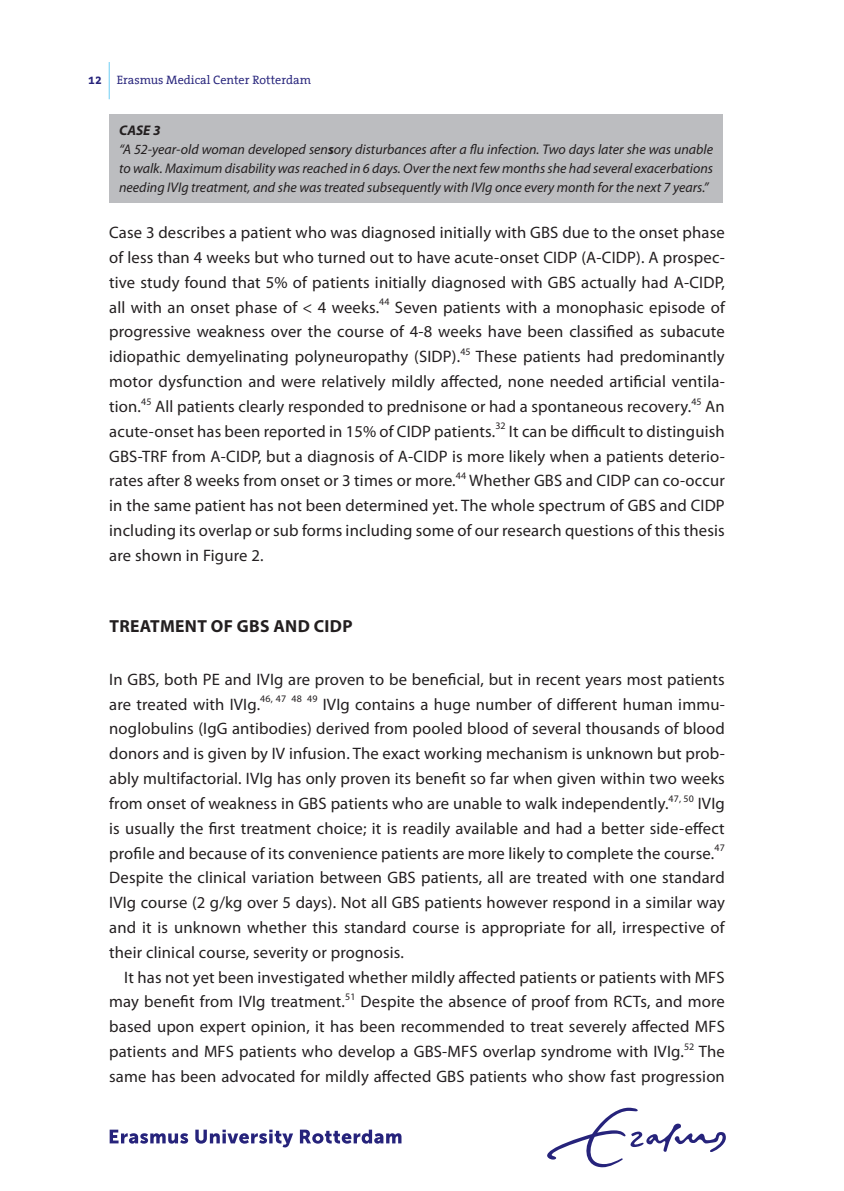
<style>
.page{position:relative;width:844px;height:1191px;background:#fff}
.page>*{position:absolute;margin:0;border:0;box-sizing:border-box;transform-origin:0 0}
.t1{font:700 17.5px "Myriad Pro";letter-spacing:.02em;color:#231f20}
.t2{font:16.62px/24.8px "Myriad Pro";letter-spacing:.01em;color:#231f20;text-align:justify}
.t3{font:italic 14px/19.2px "Myriad Pro";color:#231f20}
.t4{font:12.25px "The Serif Office";color:#26237b}
.s1{font-weight:700}
</style>
<div class="page">
<div style="left:109px;top:114px;width:614px;height:88px;background:#bcbdc0"></div>
<svg style="left:110px;top:1129px;width:78px;height:14px"></svg>
<svg style="left:195px;top:1129px;width:98px;height:18px"></svg>
<svg style="left:300px;top:1129px;width:101px;height:14px"></svg>
<svg style="left:547px;top:1107px;width:178px;height:60px"></svg>
<hr style="left:109px;top:62px;width:1px;height:37px;background:#6fcef4">
<p class="t4" style="left:88px;top:73px;width:224px"><span class="s1">12</span> Erasmus Medical Center Rotterdam</p>
<p class="t3" style="left:119px;top:120px;width:595px"><span class="s1">CASE 3<br></span>“A 52-year-old woman developed sen<span class="s1">s</span>ory disturbances after a flu infection. Two days later she was unable to walk. Maximum disability was reached in 6 days. Over the next few months she had several exacerbations needing IVIg treatment, and she was treated subsequently with IVIg once every month for the next 7 years.”</p>
<p class="t2" style="left:109px;top:220px;width:617px">Case 3 describes a patient who was diagnosed initially with GBS due to the onset phase of less than 4 weeks but who turned out to have acute-onset CIDP (A-CIDP). A prospec&shy;tive study found that 5% of patients initially diagnosed with GBS actually had A-CIDP, all with an onset phase of &lt; 4 weeks.<sup>44</sup> Seven patients with a monophasic episode of progressive weakness over the course of 4-8 weeks have been classified as subacute idiopathic demyelinating polyneuropathy (SIDP).<sup>45</sup> These patients had predominantly motor dysfunction and were relatively mildly affected, none needed artificial ventila&shy;tion.<sup>45</sup> All patients clearly responded to prednisone or had a spontaneous recovery.<sup>45</sup> An acute-onset has been reported in 15% of CIDP patients.<sup>32</sup> It can be difficult to distinguish GBS-TRF from A-CIDP, but a diagnosis of A-CIDP is more likely when a patients deterio&shy;rates after 8 weeks from onset or 3 times or more.<sup>44</sup> Whether GBS and CIDP can co-occur in the same patient has not been determined yet. The whole spectrum of GBS and CIDP including its overlap or sub forms including some of our research questions of this thesis are shown in Figure 2.</p>
<p class="t1" style="left:109px;top:614px;width:225px">TREATMENT OF GBS AND CIDP</p>
<p class="t2" style="left:109px;top:666px;width:617px">In GBS, both PE and IVIg are proven to be beneficial, but in recent years most patients are treated with IVIg.<sup>46,</sup> <sup>47</sup> <sup>48</sup> <sup>49</sup> IVIg contains a huge number of different human immu&shy;noglobulins (IgG antibodies) derived from pooled blood of several thousands of blood donors and is given by IV infusion. The exact working mechanism is unknown but prob&shy;ably multifactorial. IVIg has only proven its benefit so far when given within two weeks from onset of weakness in GBS patients who are unable to walk independently.<sup>47,</sup> <sup>50</sup> IVIg is usually the first treatment choice; it is readily available and had a better side-effect profile and because of its convenience patients are more likely to complete the course.<sup>47<br></sup>Despite the clinical variation between GBS patients, all are treated with one standard IVIg course (2 g/kg over 5 days). Not all GBS patients however respond in a similar way and it is unknown whether this standard course is appropriate for all, irrespective of their clinical course, severity or prognosis.</p>
<p class="t2" style="left:109px;top:964px;width:617px;text-indent:15px">It has not yet been investigated whether mildly affected patients or patients with MFS may benefit from IVIg treatment.<sup>51</sup> Despite the absence of proof from RCTs, and more based upon expert opinion, it has been recommended to treat severely affected MFS patients and MFS patients who develop a GBS-MFS overlap syndrome with IVIg.<sup>52</sup> The same has been advocated for mildly affected GBS patients who show fast progression</p>
</div>
